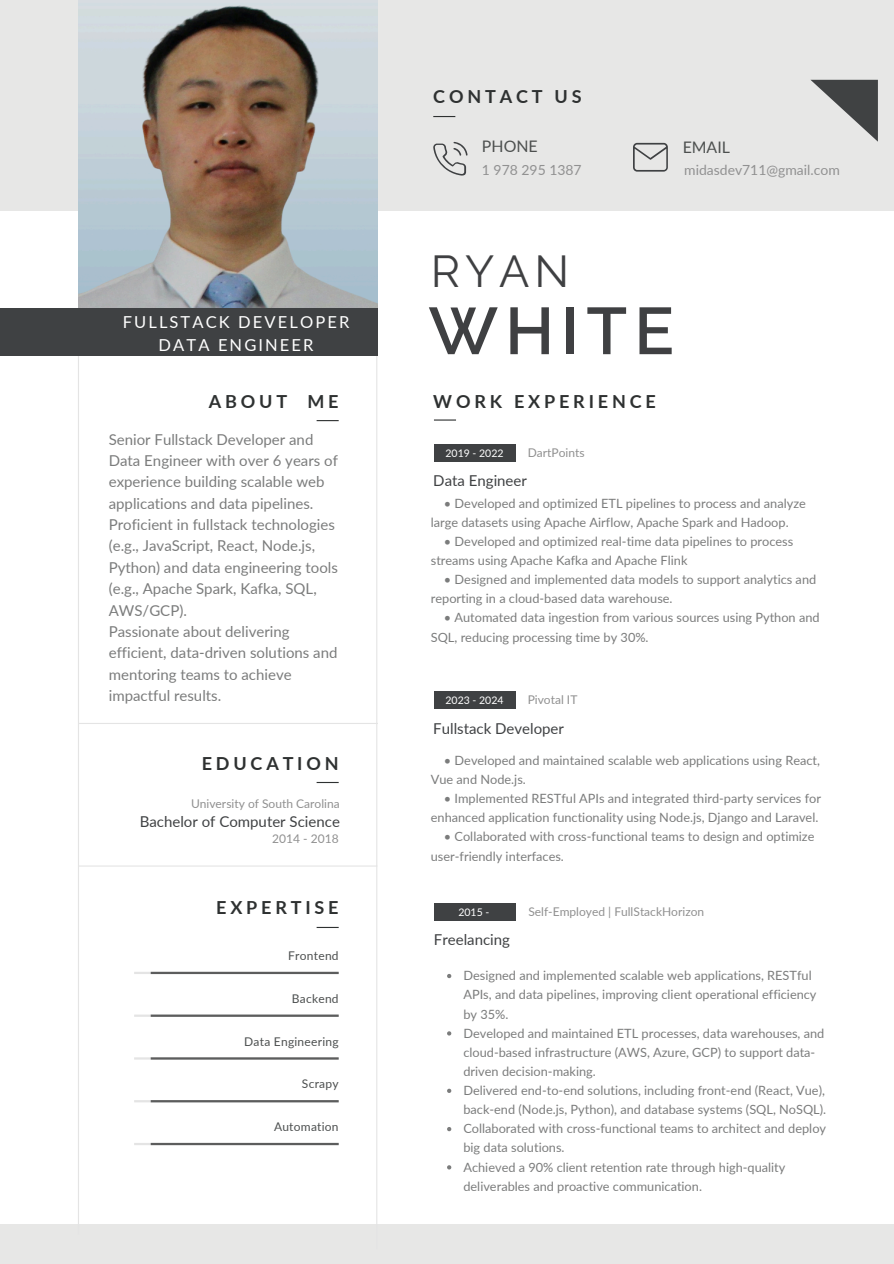
<style>
.page{position:relative;width:894px;height:1264px;background:#fff}
.page>*{position:absolute;margin:0;border:0;box-sizing:border-box;transform-origin:0 0}
.t1{font:600 66px "Raleway";letter-spacing:.11em;color:#3f4042}
.t2{font:45px "Raleway";color:#3f4042}
.t3{font:700 18px "Lato";letter-spacing:.21em;color:#2e3131}
.t4{font:16.5px/22.5px "Lato";letter-spacing:.13em;color:#fff;text-align:center}
.t5{font:15.9px "Lato";color:#4d504f}
.t6{font:15px/21.3px "Lato";color:#7b7c7c}
.t7{font:15px "Lato";color:#3f4143}
.t8{font:13.95px "Lato";color:#919191}
.t9{font:12.75px/19.2px "Lato";color:#7b7c7c}
.t10{font:12px "Lato";color:#909090}
.t11{font:12px "Lato";letter-spacing:.02em;color:#4c4f4f}
.t12{font:10.5px "Lato";color:#fff}
</style>
<div class="page">
<div style="left:0;top:0;width:893px;height:211px;background:#e7e7e6"></div>
<div style="left:0;top:1224px;width:893px;height:39px;background:#e7e7e6"></div>
<img style="left:78px;top:0;width:300px;height:308px">
<svg style="left:433px;top:142px;width:34px;height:33px"></svg>
<svg style="left:633px;top:143px;width:34px;height:28px"></svg>
<svg style="left:316px;top:782px;width:22px;height:1px"></svg>
<hr style="left:316px;top:926px;width:22px;height:2px;background:#2e3131">
<svg style="left:316px;top:420px;width:22px;height:1px"></svg>
<svg style="left:434px;top:419px;width:22px;height:1px"></svg>
<svg style="left:433px;top:116px;width:22px;height:1px"></svg>
<hr style="left:376px;top:349px;width:1px;height:900px;background:#e4e4e4">
<hr style="left:78px;top:334px;width:1px;height:900px;background:#e4e4e4">
<hr style="left:78px;top:865px;width:299px;height:1px;background:#e4e4e4">
<hr style="left:79px;top:723px;width:299px;height:1px;background:#e4e4e4">
<div style="left:0;top:308px;width:378px;height:48px;background:#3f4143"></div>
<div style="left:434px;top:444px;width:81px;height:17px;background:#3f4143"></div>
<div style="left:434px;top:691px;width:81px;height:17px;background:#3f4143"></div>
<div style="left:434px;top:903px;width:81px;height:17px;background:#3f4143"></div>
<hr style="left:134px;top:971px;width:204px;height:3px;background:#e4e4e4">
<hr style="left:134px;top:1014px;width:204px;height:2px;background:#e4e4e4">
<hr style="left:134px;top:1057px;width:204px;height:2px;background:#e4e4e4">
<hr style="left:134px;top:1100px;width:204px;height:2px;background:#e4e4e4">
<hr style="left:134px;top:1142px;width:204px;height:3px;background:#e4e4e4">
<hr style="left:151px;top:971px;width:187px;height:3px;background:#5c5d5d">
<hr style="left:151px;top:1014px;width:187px;height:2px;background:#5c5d5d">
<hr style="left:151px;top:1057px;width:187px;height:2px;background:#5c5d5d">
<hr style="left:151px;top:1100px;width:187px;height:2px;background:#5c5d5d">
<hr style="left:151px;top:1142px;width:187px;height:3px;background:#5c5d5d">
<svg style="left:811px;top:80px;width:66px;height:61px"></svg>
<svg style="left:447px;top:974px;width:4px;height:4px"></svg>
<svg style="left:447px;top:1031px;width:4px;height:4px"></svg>
<svg style="left:447px;top:1088px;width:4px;height:4px"></svg>
<svg style="left:447px;top:1127px;width:4px;height:4px"></svg>
<svg style="left:447px;top:1165px;width:4px;height:4px"></svg>
<p class="t3" style="left:433px;top:86px;width:150px">CONTACT US</p>
<h6 class="t4" style="left:123px;top:310px;width:228px">FULLSTACK DEVELOPER<br>DATA ENGINEER</h6>
<h3 class="t5" style="left:482px;top:137px;width:57px">PHONE</h3>
<h3 class="t5" style="left:682px;top:137px;width:49px">EMAIL</h3>
<p class="t8" style="left:482px;top:161px;width:101px">1 978 295 1387</p>
<p class="t8" style="left:684px;top:161px;width:157px">midasdev711@gmail.com</p>
<p class="t2" style="left:430px;top:245px;width:140px">RYAN</p>
<p class="t1" style="left:428px;top:292px;width:247px">WHITE</p>
<h3 class="t3" style="left:209px;top:390px;width:131px">ABOUT ME</h3>
<p class="t3" style="left:433px;top:390px;width:224px">WORK EXPERIENCE</p>
<h6 class="t6" style="left:109px;top:428px;width:231px">Senior Fullstack Developer and<br>Data Engineer with over 6 years of experience building scalable web applications and data pipelines.<br>Proficient in fullstack technologies (e.g., JavaScript, React, Node.js,<br>Python) and data engineering tools (e.g., Apache Spark, Kafka, SQL,<br>AWS/GCP).<br>Passionate about delivering efficient, data-driven solutions and mentoring teams to achieve impactful results.</h6>
<p class="t3" style="left:202px;top:751px;width:138px">EDUCATION</p>
<p class="t10" style="left:191px;top:796px;width:150px">University of South Carolina</p>
<h6 class="t10" style="left:272px;top:831px;width:68px">2014 - 2018</h6>
<p class="t7" style="left:140px;top:811px;width:201px">Bachelor of Computer Science</p>
<p class="t3" style="left:216px;top:896px;width:124px">EXPERTISE</p>
<h3 class="t11" style="left:288px;top:947px;width:52px">Frontend</h3>
<p class="t11" style="left:292px;top:990px;width:48px">Backend</p>
<p class="t11" style="left:244px;top:1033px;width:96px">Data Engineering</p>
<p class="t11" style="left:302px;top:1076px;width:38px">Scrapy</p>
<p class="t11" style="left:274px;top:1119px;width:66px">Automation</p>
<p class="t12" style="left:445px;top:446px;width:59px">2019 - 2022</p>
<p class="t10" style="left:527px;top:444px;width:58px">DartPoints</p>
<h6 class="t7" style="left:433px;top:471px;width:95px">Data Engineer</h6>
<p class="t9" style="left:430px;top:493px;width:376px;text-indent:13px">• Developed and optimized ETL pipelines to process and analyze large datasets using Apache Airflow, Apache Spark and Hadoop.</p>
<p class="t9" style="left:430px;top:531px;width:364px;text-indent:13px">• Developed and optimized real-time data pipelines to process streams using Apache Kafka and Apache Flink</p>
<p class="t9" style="left:430px;top:569px;width:387px;text-indent:13px">• Designed and implemented data models to support analytics and reporting in a cloud-based data warehouse.</p>
<p class="t9" style="left:430px;top:608px;width:390px;text-indent:13px">• Automated data ingestion from various sources using Python and<br>SQL, reducing processing time by 30%.</p>
<h5 class="t12" style="left:445px;top:694px;width:59px">2023 - 2024</h5>
<p class="t10" style="left:527px;top:692px;width:51px">Pivotal IT</p>
<p class="t7" style="left:433px;top:719px;width:132px">Fullstack Developer</p>
<p class="t9" style="left:430px;top:750px;width:390px;text-indent:13px">• Developed and maintained scalable web applications using React,<br>Vue and Node.js.</p>
<p class="t9" style="left:430px;top:788px;width:391px;text-align:right">• Implemented RESTful APIs and integrated third-party services for enhanced application functionality using Node.js, Django and Laravel.</p>
<h5 class="t9" style="left:430px;top:826px;width:385px;text-indent:13px">• Collaborated with cross-functional teams to design and optimize user-friendly interfaces.</h5>
<p class="t12" style="left:458px;top:905px;width:32px">2015 -</p>
<p class="t10" style="left:528px;top:903px;width:177px">Self-Employed | FullStackHorizon</p>
<p class="t7" style="left:434px;top:930px;width:78px">Freelancing</p>
<h2 class="t9" style="left:463px;top:965px;width:354px">Designed and implemented scalable web applications, RESTful<br>APIs, and data pipelines, improving client operational efficiency by 35%.</h2>
<h1 class="t9" style="left:463px;top:1023px;width:362px">Developed and maintained ETL processes, data warehouses, and cloud-based infrastructure (AWS, Azure, GCP) to support data&shy;driven decision-making.</h1>
<h4 class="t9" style="left:463px;top:1080px;width:364px">Delivered end-to-end solutions, including front-end (React, Vue), back-end (Node.js, Python), and database systems (SQL, NoSQL).</h4>
<p class="t9" style="left:463px;top:1118px;width:364px">Collaborated with cross-functional teams to architect and deploy big data solutions.</p>
<p class="t9" style="left:463px;top:1157px;width:323px">Achieved a 90% client retention rate through high-quality deliverables and proactive communication.</p>
</div>
